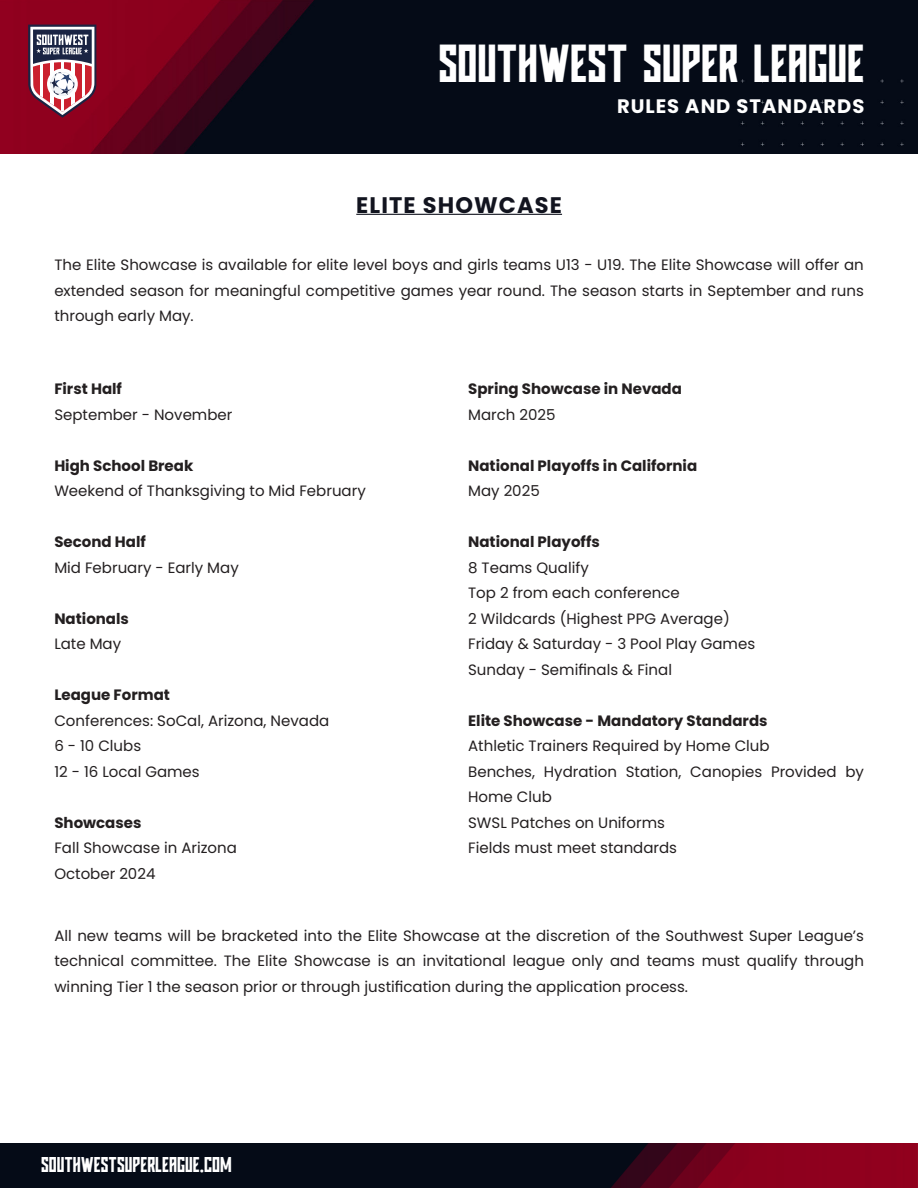
<style>
.page{position:relative;width:918px;height:1188px;background:#fff}
.page>*{position:absolute;margin:0;border:0;box-sizing:border-box;transform-origin:0 0}
.t1{font:37.35px "Sporten";color:#fff}
.t2{font:700 22.5px "Poppins";letter-spacing:.05em;color:#12141f}
.t3{font:700 19.5px "Poppins";letter-spacing:.05em;color:#fff}
.t4{font:15px/25.5px "Poppins";color:#231f20;text-align:justify}
.t5{font:700 15px "Poppins";color:#231f20}
.t6{font:15px "Sporten";color:#fff}
</style>
<div class="page">
<img style="left:0;top:0;width:918px;height:153px">
<svg style="left:28px;top:25px;width:68px;height:93px"></svg>
<img style="left:0;top:1143px;width:918px;height:45px">
<hr style="left:356px;top:214px;width:206px;height:1px;background:#12141f">
<p class="t1" style="left:438px;top:34px;width:428px">SOUTHWEST SUPER LEAGUE</p>
<p class="t3" style="left:617px;top:95px;width:249px">RULES AND STANDARDS</p>
<p class="t2" style="left:356px;top:192px;width:207px">ELITE SHOWCASE</p>
<p class="t4" style="left:54px;top:252px;width:811px">The Elite Showcase is available for elite level boys and girls teams U13 - U19. The Elite Showcase will offer an extended season for meaningful competitive games year round. The season starts in September and runs through early May.</p>
<p class="t5" style="left:54px;top:380px;width:69px">First Half</p>
<p class="t4" style="left:54px;top:402px;width:180px">September - November</p>
<p class="t5" style="left:54px;top:457px;width:140px">High School Break</p>
<p class="t4" style="left:54px;top:478px;width:313px">Weekend of Thanksgiving to Mid February</p>
<p class="t5" style="left:54px;top:533px;width:93px">Second Half</p>
<p class="t4" style="left:54px;top:555px;width:186px">Mid February - Early May</p>
<p class="t5" style="left:54px;top:610px;width:76px">Nationals</p>
<p class="t4" style="left:54px;top:631px;width:68px">Late May</p>
<p class="t5" style="left:54px;top:686px;width:117px">League Format</p>
<p class="t4" style="left:54px;top:708px;width:276px">Conferences: SoCal, Arizona, Nevada</p>
<p class="t4" style="left:54px;top:733px;width:88px">6 - 10 Clubs</p>
<p class="t4" style="left:54px;top:759px;width:147px">12 - 16 Local Games</p>
<p class="t5" style="left:54px;top:814px;width:89px">Showcases</p>
<p class="t4" style="left:54px;top:835px;width:184px">Fall Showcase in Arizona</p>
<p class="t4" style="left:54px;top:861px;width:103px">October 2024</p>
<p class="t5" style="left:468px;top:380px;width:215px">Spring Showcase in Nevada</p>
<p class="t4" style="left:468px;top:402px;width:89px">March 2025</p>
<p class="t5" style="left:468px;top:457px;width:231px">National Playoffs in California</p>
<p class="t4" style="left:468px;top:478px;width:73px">May 2025</p>
<p class="t5" style="left:468px;top:533px;width:133px">National Playoffs</p>
<p class="t4" style="left:468px;top:555px;width:122px">8 Teams Qualify</p>
<p class="t4" style="left:468px;top:580px;width:213px">Top 2 from each conference</p>
<p class="t4" style="left:468px;top:606px;width:263px">2 Wildcards (Highest PPG Average)</p>
<p class="t4" style="left:468px;top:631px;width:289px">Friday &amp; Saturday - 3 Pool Play Games</p>
<p class="t4" style="left:468px;top:657px;width:205px">Sunday - Semifinals &amp; Final</p>
<p class="t5" style="left:468px;top:712px;width:301px">Elite Showcase - Mandatory Standards</p>
<p class="t4" style="left:468px;top:733px;width:303px">Athletic Trainers Required by Home Club</p>
<p class="t4" style="left:468px;top:759px;width:397px">Benches, Hydration Station, Canopies Provided by<br>Home Club</p>
<p class="t4" style="left:468px;top:810px;width:198px">SWSL Patches on Uniforms</p>
<p class="t4" style="left:468px;top:835px;width:210px">Fields must meet standards</p>
<p class="t4" style="left:54px;top:923px;width:811px">All new teams will be bracketed into the Elite Showcase at the discretion of the Southwest Super League’s technical committee. The Elite Showcase is an invitational league only and teams must qualify through winning Tier 1 the season prior or through justification during the application process.</p>
<p class="t6" style="left:41px;top:1153px;width:192px">SOUTHWESTSUPERLEAGUE.COM</p>
</div>
